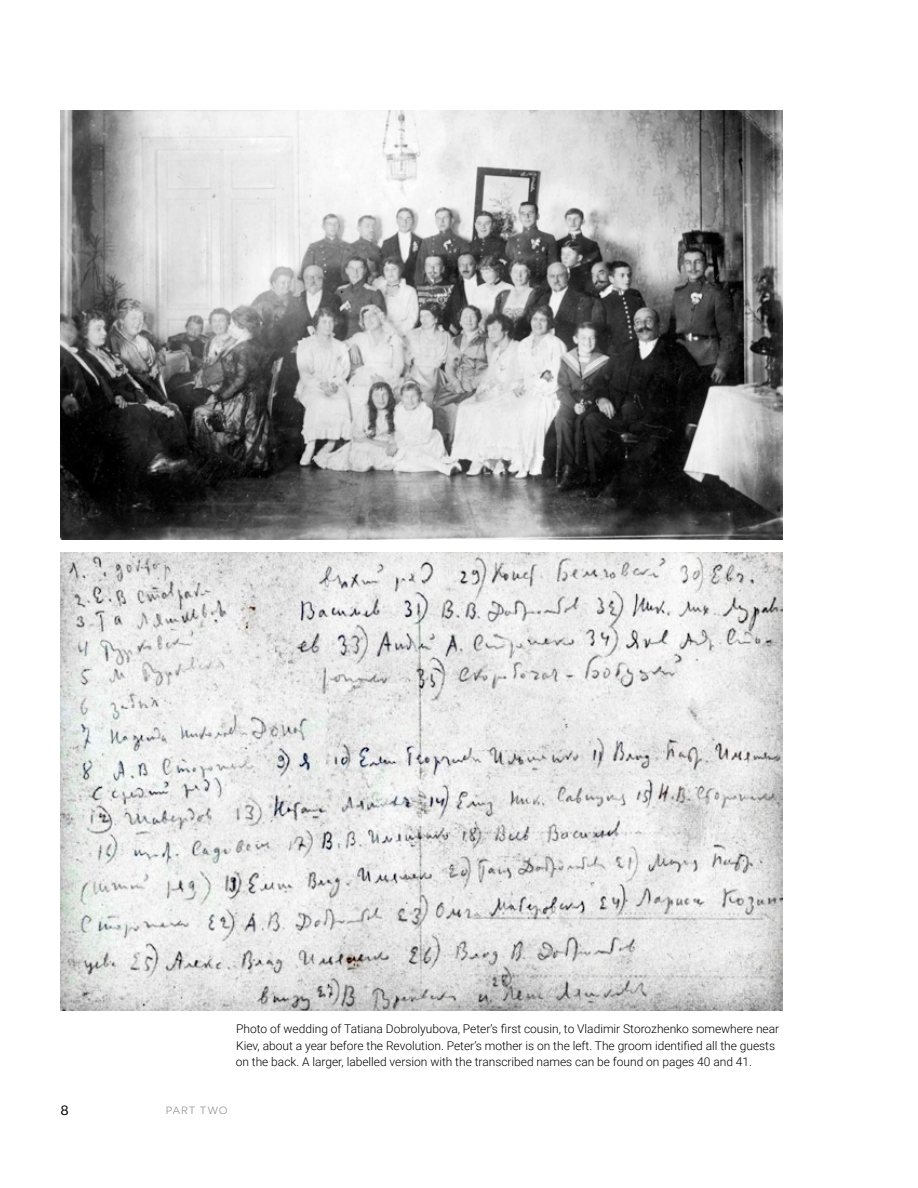
<style>
.page{position:relative;width:918px;height:1188px;background:#fff}
.page>*{position:absolute;margin:0;border:0;box-sizing:border-box;transform-origin:0 0}
.t1{font:13.5px "Sonny Cond";color:#000}
.t2{font:300 12px/16.5px "Roboto";color:#000}
.t3{font:300 10.5px "Sonny Cond";letter-spacing:.07em;color:#808285}
</style>
<div class="page">
<img style="left:60px;top:110px;width:723px;height:430px">
<img style="left:60px;top:553px;width:723px;height:458px">
<p class="t2" style="left:236px;top:1020px;width:545px">Photo of wedding of Tatiana Dobrolyubova, Peter’s first cousin, to Vladimir Storozhenko somewhere near<br>Kiev, about a year before the Revolution. Peter’s mother is on the left. The groom identified all the guests on the back. A larger, labelled version with the transcribed names can be found on pages 40 and 41.</p>
<p class="t1" style="left:60px;top:1101px;width:10px">8</p>
<p class="t3" style="left:166px;top:1104px;width:64px">PART TWO</p>
</div>
